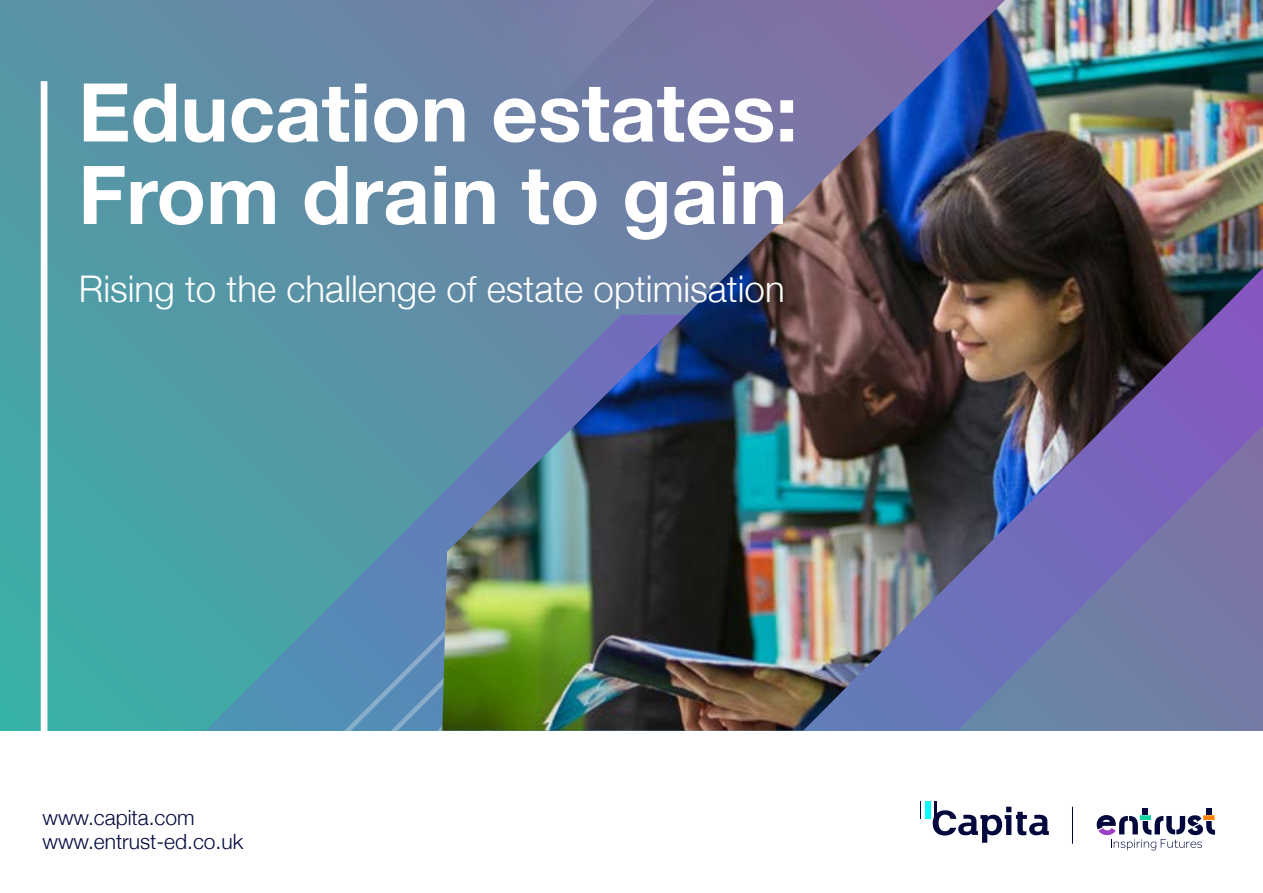
<style>
.page{position:relative;width:1263px;height:893px;background:#fff}
.page>*{position:absolute;margin:0;border:0;box-sizing:border-box;transform-origin:0 0}
.t1{font:700 81.15px/82.5px "Helvetica Neue";color:#fff}
.t2{font:300 36.75px "Helvetica Neue";color:#fff}
.t3{font:300 21px/24px "Helvetica Neue";color:#02083c}
</style>
<div class="page">
<svg style="left:0;top:0;width:225px;height:541px;background:#529aa6"></svg>
<svg style="left:205px;top:315px;width:237px;height:226px;background:#519aa7"></svg>
<svg style="left:0;top:541px;width:442px;height:190px;background:#4a9fab"></svg>
<svg style="left:225px;top:0;width:217px;height:502px;background:#5d8fa6"></svg>
<div style="left:926px;top:802px;width:5px;height:17px;background:#0ff"></div>
<svg style="left:933px;top:802px;width:116px;height:41px"></svg>
<svg style="left:1097px;top:808px;width:118px;height:42px"></svg>
<hr style="left:1072px;top:807px;width:1px;height:37px;background:#02083c">
<img style="left:442px;top:0;width:821px;height:731px">
<div style="left:41px;top:81px;width:6px;height:678px;background:#fff"></div>
<h1 class="t1" style="left:78px;top:73px;width:721px">Education estates:<br>From drain to gain</h1>
<p class="t2" style="left:79px;top:259px;width:707px">Rising to the challenge of estate optimisation</p>
<p class="t3" style="left:43px;top:804px;width:202px">www.capita.com www.entrust-ed.co.uk</p>
</div>
